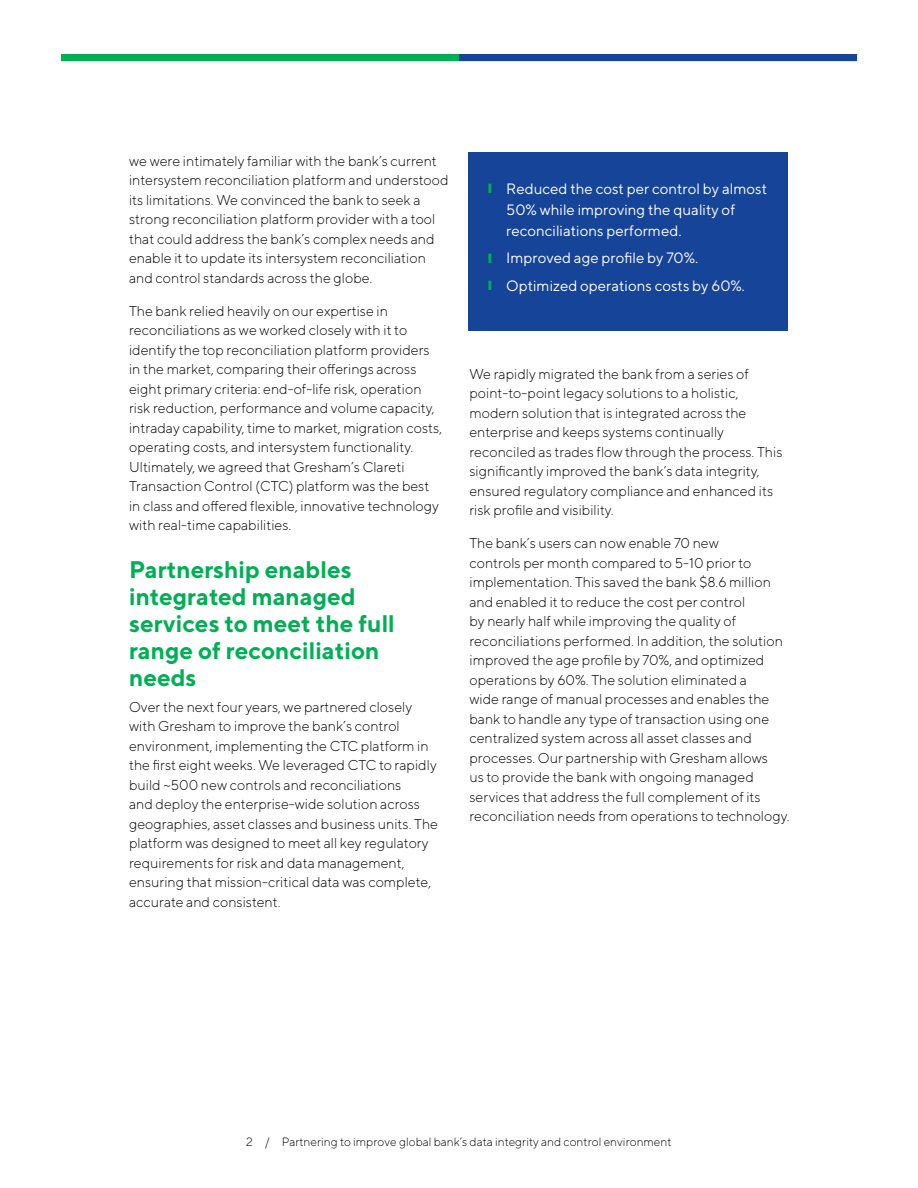
<style>
.page{position:relative;width:918px;height:1188px;background:#fff}
.page>*{position:absolute;margin:0;border:0;box-sizing:border-box;transform-origin:0 0}
.t1{font:700 24px/27px "TT Norms";color:#00af54}
.t2{font:15px/21px "TT Norms";color:#fff}
.t3{font:300 14.25px/19.5px "TT Norms";color:#000}
.t4{font:300 12px "TT Norms";color:#000}
.s1{color:#00af54}
</style>
<div class="page">
<div style="left:459px;top:54px;width:398px;height:7px;background:#164499"></div>
<div style="left:61px;top:54px;width:398px;height:7px;background:#00af54"></div>
<div style="left:468px;top:152px;width:320px;height:178px;background:#164499"></div>
<p class="t3" style="left:129px;top:151px;width:321px">we were intimately familiar with the bank’s current intersystem reconciliation platform and understood its limitations. We convinced the bank to seek a strong reconciliation platform provider with a tool that could address the bank’s complex needs and enable it to update its intersystem reconciliation and control standards across the globe.</p>
<p class="t3" style="left:129px;top:301px;width:314px">The bank relied heavily on our expertise in reconciliations as we worked closely with it to identify the top reconciliation platform providers in the market, comparing their offerings across eight primary criteria: end-of-life risk, operation risk reduction, performance and volume capacity, intraday capability, time to market, migration costs, operating costs, and intersystem functionality.<br>Ultimately, we agreed that Gresham’s Clareti Transaction Control (CTC) platform was the best in class and offered flexible, innovative technology with real-time capabilities.</p>
<h1 class="t1" style="left:129px;top:555px;width:267px">Partnership enables integrated managed services to meet the full range of reconciliation needs</h1>
<p class="t3" style="left:129px;top:697px;width:310px">Over the next four years, we partnered closely with Gresham to improve the bank’s control environment, implementing the CTC platform in the first eight weeks. We leveraged CTC to rapidly build ~500 new controls and reconciliations<br>and deploy the enterprise-wide solution across geographies, asset classes and business units. The platform was designed to meet all key regulatory requirements for risk and data management, ensuring that mission-critical data was complete, accurate and consistent.</p>
<p class="t2" style="left:506px;top:178px;width:262px;text-indent:-18px"><span class="s1">❙</span> Reduced the cost per control by almost<br>50% while improving the quality of reconciliations performed.</p>
<p class="t2" style="left:488px;top:244px;width:258px;line-height:27.8px"><span class="s1">❙</span> Improved age profile by 70%.<br><span class="s1">❙</span> Optimized operations costs by 60%.</p>
<p class="t3" style="left:469px;top:364px;width:315px">We rapidly migrated the bank from a series of point-to-point legacy solutions to a holistic, modern solution that is integrated across the enterprise and keeps systems continually reconciled as trades flow through the process. This significantly improved the bank’s data integrity, ensured regulatory compliance and enhanced its risk profile and visibility.</p>
<p class="t3" style="left:469px;top:533px;width:322px">The bank’s users can now enable 70 new<br>controls per month compared to 5-10 prior to implementation. This saved the bank $8.6 million and enabled it to reduce the cost per control<br>by nearly half while improving the quality of reconciliations performed. In addition, the solution improved the age profile by 70%, and optimized operations by 60%. The solution eliminated a<br>wide range of manual processes and enables the bank to handle any type of transaction using one centralized system across all asset classes and processes. Our partnership with Gresham allows<br>us to provide the bank with ongoing managed services that address the full complement of its reconciliation needs from operations to technology.</p>
<p class="t4" style="left:246px;top:1134px;width:427px">2 / Partnering to improve global bank’s data integrity and control environment</p>
</div>
